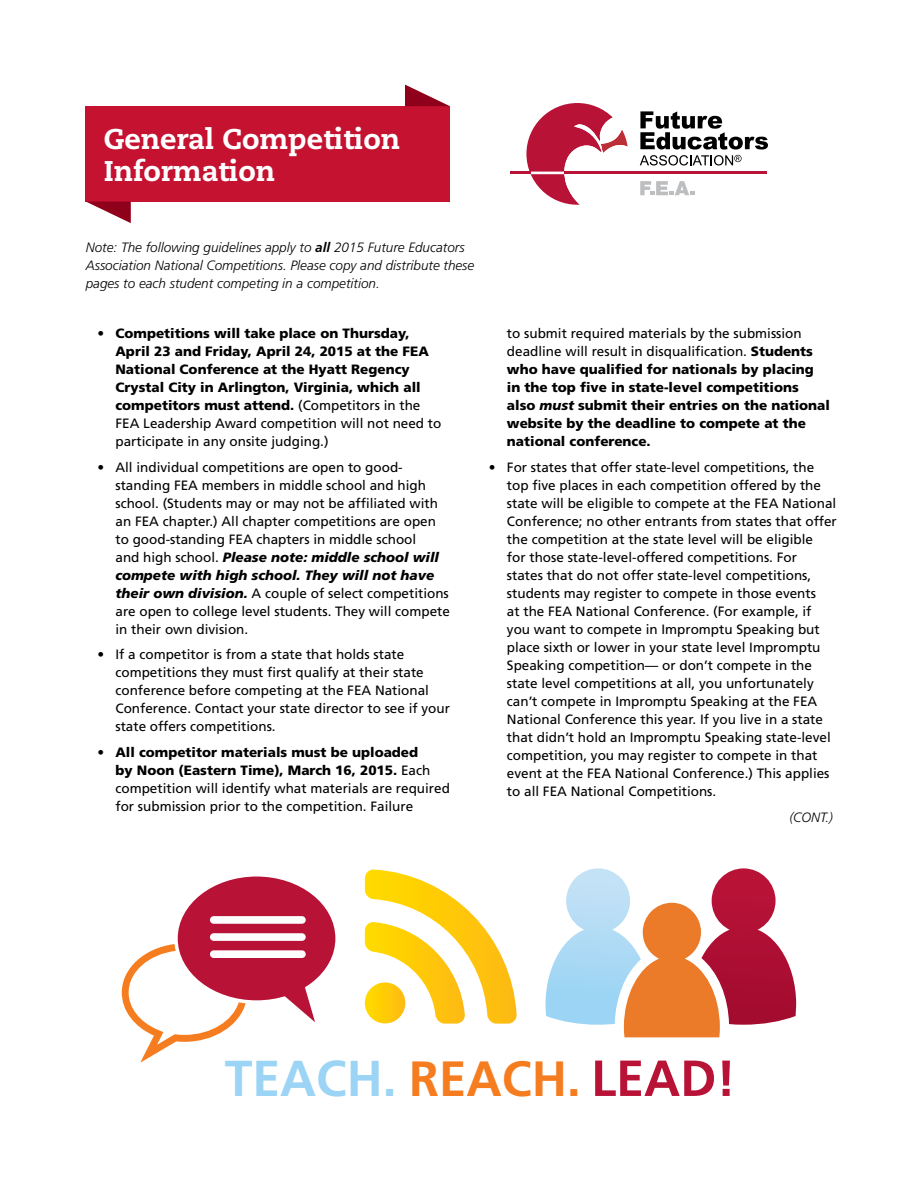
<style>
.page{position:relative;width:918px;height:1188px;background:#fff}
.page>*{position:absolute;margin:0;border:0;box-sizing:border-box;transform-origin:0 0}
.t1{font:700 50.4px "Frutiger";color:#9bd4f4}
.t2{font:800 28.5px/31.5px "Caecilia LT Pro 85";color:#fff}
.t3{font:13.5px/18px "Frutiger";color:#000}
.t4{font:900 13.5px/18px "Frutiger";color:#000}
.t5{font:italic 300 13.5px/18px "Frutiger";color:#000}
.s1{font-weight:700}
.s2{font-weight:400}
.s3{font-weight:900;font-style:italic}
.s4{font-weight:900}
.s5{font-style:italic}
.s6{font-size:49.5px;color:#f57d20}
.s7{font-size:50.7px;color:#b81237}
</style>
<div class="page">
<div style="left:566px;top:868px;width:64px;height:65px;background:#c2e1f6;border-radius:32px"></div>
<div style="left:712px;top:868px;width:64px;height:65px;background:#b81237;border-radius:32px"></div>
<svg style="left:546px;top:903px;width:250px;height:134px"></svg>
<svg style="left:365px;top:870px;width:152px;height:154px"></svg>
<svg style="left:274px;top:980px;width:41px;height:42px"></svg>
<svg style="left:122px;top:944px;width:124px;height:119px"></svg>
<div style="left:178px;top:877px;width:157px;height:123px;background:#b81237;border-radius:50%"></div>
<div style="left:210px;top:950px;width:96px;height:8px;background:#fdfdfd;border-radius:4px"></div>
<div style="left:210px;top:933px;width:96px;height:8px;background:#fdfdfd;border-radius:4px"></div>
<div style="left:210px;top:916px;width:96px;height:8px;background:#fdfdfd;border-radius:4px"></div>
<svg style="left:526px;top:103px;width:102px;height:102px"></svg>
<svg style="left:640px;top:111px;width:128px;height:55px"></svg>
<hr style="left:519px;top:172px;width:103px;height:2px;background:#fff">
<hr style="left:564px;top:172px;width:203px;height:2px;background:#b81237">
<svg style="left:640px;top:181px;width:54px;height:14px"></svg>
<hr style="left:510px;top:172px;width:21px;height:2px;background:#b81237">
<div style="left:86px;top:106px;width:364px;height:96px;background:#c41230"></div>
<svg style="left:405px;top:85px;width:45px;height:21px"></svg>
<svg style="left:87px;top:202px;width:44px;height:21px"></svg>
<h2 class="t2" style="left:104px;top:123px;width:298px">General Competition<br>Information</h2>
<p class="t5" style="left:86px;top:238px;width:390px">Note: The following guidelines apply to <span class="s1">all</span> 2015 Future Educators<br>Association National Competitions. Please copy and distribute these pages to each student competing in a competition.</p>
<p class="t4" style="left:115px;top:324px;width:327px;text-indent:-18px"><span class="s2">•</span> Competitions will take place on Thursday, April 23 and Friday, April 24, 2015 at the FEA National Conference at the Hyatt Regency Crystal City in Arlington, Virginia, which all competitors must attend. <span class="s2">(Competitors in the FEA Leadership Award competition will not need to participate in any onsite judging.)</span></p>
<p class="t3" style="left:115px;top:458px;width:336px;text-indent:-18px">• All individual competitions are open to good&shy;standing FEA members in middle school and high school. (Students may or may not be affiliated with an FEA chapter.) All chapter competitions are open to good-standing FEA chapters in middle school<br>and high school. <span class="s3">Please note: middle school will compete with high school. They will not have their own division.</span> A couple of select competitions are open to college level students. They will compete in their own division.</p>
<p class="t3" style="left:115px;top:645px;width:336px;text-indent:-18px">• If a competitor is from a state that holds state competitions they must first qualify at their state conference before competing at the FEA National Conference. Contact your state director to see if your state offers competitions.</p>
<p class="t3" style="left:115px;top:743px;width:336px;text-indent:-18px">• <span class="s4">All competitor materials must be uploaded<br>by Noon (Eastern Time), March 16, 2015.</span> Each competition will identify what materials are required for submission prior to the competition. Failure</p>
<p class="t4" style="left:507px;top:324px;width:325px"><span class="s2">to submit required materials by the submission deadline will result in disqualification.</span> Students who have qualified for nationals by placing in the top five in state-level competitions also <span class="s5">must</span> submit their entries on the national website by the deadline to compete at the national conference.</p>
<p class="t3" style="left:507px;top:458px;width:331px;text-indent:-18px">• For states that offer state-level competitions, the top five places in each competition offered by the state will be eligible to compete at the FEA National Conference; no other entrants from states that offer the competition at the state level will be eligible<br>for those state-level-offered competitions. For<br>states that do not offer state-level competitions, students may register to compete in those events<br>at the FEA National Conference. (For example, if you want to compete in Impromptu Speaking but place sixth or lower in your state level Impromptu Speaking competition— or don’t compete in the state level competitions at all, you unfortunately can’t compete in Impromptu Speaking at the FEA National Conference this year. If you live in a state that didn’t hold an Impromptu Speaking state-level competition, you may register to compete in that event at the FEA National Conference.) This applies to all FEA National Competitions.</p>
<p class="t5" style="left:789px;top:808px;width:45px">(CONT.)</p>
<h1 class="t1" style="left:225px;top:1049px;width:512px">TEACH. <span class="s6">REACH.</span> <span class="s7">LEAD!</span></h1>
</div>
